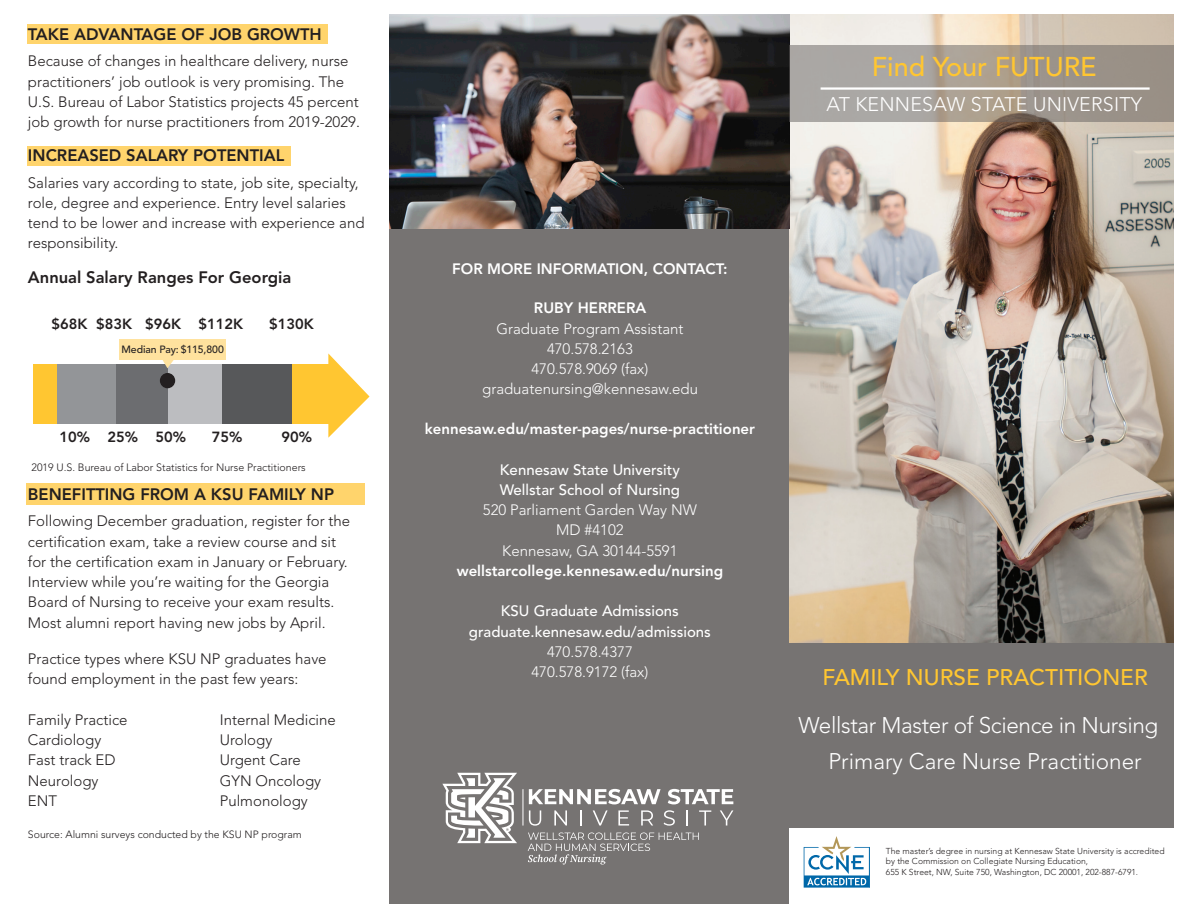
<style>
.page{position:relative;width:1188px;height:918px;background:#fff}
.page>*{position:absolute;margin:0;border:0;box-sizing:border-box;transform-origin:0 0}
.Body_Copy{font:500 27px "Avenir";color:#ffc631}
.Body_Copy-2{font:300 22.5px "Avenir";letter-spacing:-.015em;color:#fff}
.Body_Copy-3{font:500 22.5px "Avenir";color:#ffc631}
.Body_Copy-4{font:300 19.65px "Avenir";letter-spacing:.01em;color:#fff}
.SUbheads{font:800 16.5px "Avenir";color:#231f20}
.Body_Copy-5{font:300 15px/20.2px "Avenir";color:#231f20}
.Body_Copy-6{font:300 15px "Avenir";color:#fff}
.Body_Copy-7{font:800 15px "Avenir";color:#fff}
.Body_Copy-8{font:500 15px "Avenir";color:#fff}
.SUbheads-2{font:800 14.7px "Avenir";color:#231f20}
.Body_Copy-9{font:300 10.65px "Avenir";color:#231f20}
.Body_Copy-10{font:300 10.5px "Avenir";color:#231f20}
.Body_Copy-11{font:500 10.5px "Avenir";letter-spacing:-.01em;color:#231f20}
.SUbheads-3{font:300 8.55px/10.4px "Avenir";color:#231f20}
</style>
<div class="page">
<div style="left:390px;top:2px;width:798px;height:916px;background:#767372"></div>
<div style="left:790px;top:828px;width:398px;height:90px;background:#fff"></div>
<div style="left:27px;top:24px;width:300px;height:20px;background:#ffd46c"></div>
<div style="left:27px;top:146px;width:264px;height:19px;background:#ffd46c"></div>
<div style="left:27px;top:483px;width:338px;height:22px;background:#ffd46c"></div>
<img style="left:789px;top:14px;width:385px;height:629px">
<img style="left:390px;top:14px;width:399px;height:214px">
<svg style="left:789px;top:45px;width:385px;height:76px;background:#a19a91"></svg>
<hr style="left:821px;top:87px;width:329px;height:3px;background:#fff">
<div style="left:34px;top:364px;width:304px;height:60px;background:#ffc631"></div>
<svg style="left:328px;top:353px;width:42px;height:85px"></svg>
<div style="left:57px;top:364px;width:60px;height:60px;background:#939598"></div>
<div style="left:117px;top:364px;width:51px;height:60px;background:#6c6d70"></div>
<div style="left:168px;top:364px;width:55px;height:60px;background:#bcbdc0"></div>
<div style="left:223px;top:364px;width:69px;height:60px;background:#57585a"></div>
<div style="left:160px;top:373px;width:15px;height:15px;background:#231f20;border-radius:50%"></div>
<div style="left:120px;top:339px;width:106px;height:21px;background:#ffe29e"></div>
<svg style="left:162px;top:360px;width:12px;height:8px"></svg>
<svg style="left:804px;top:837px;width:66px;height:50px"></svg>
<div style="left:0;top:0;width:1188px;height:14px;background:#fff"></div>
<div style="left:0;top:904px;width:1188px;height:14px;background:#fff"></div>
<div style="left:1174px;top:0;width:14px;height:918px;background:#fff"></div>
<hr style="left:523px;top:789px;width:1px;height:37px;background:#fff">
<svg style="left:529px;top:789px;width:132px;height:15px"></svg>
<svg style="left:668px;top:789px;width:65px;height:15px"></svg>
<svg style="left:529px;top:810px;width:12px;height:16px"></svg>
<svg style="left:554px;top:810px;width:13px;height:16px"></svg>
<svg style="left:580px;top:810px;width:2px;height:16px"></svg>
<svg style="left:593px;top:810px;width:15px;height:16px"></svg>
<svg style="left:618px;top:810px;width:11px;height:16px"></svg>
<svg style="left:641px;top:810px;width:12px;height:16px"></svg>
<svg style="left:664px;top:810px;width:11px;height:16px"></svg>
<svg style="left:687px;top:810px;width:1px;height:16px"></svg>
<svg style="left:699px;top:810px;width:12px;height:16px"></svg>
<svg style="left:720px;top:810px;width:13px;height:16px"></svg>
<svg style="left:442px;top:773px;width:75px;height:70px"></svg>
<svg style="left:528px;top:832px;width:171px;height:33px"></svg>
<p class="SUbheads" style="left:28px;top:24px;width:295px">TAKE ADVANTAGE OF JOB GROWTH</p>
<p class="Body_Copy-5" style="left:28px;top:51px;width:333px">Because of changes in healthcare delivery, nurse practitioners’ job outlook is very promising. The U.S. Bureau of Labor Statistics projects 45 percent job growth for nurse practitioners from 2019-2029.</p>
<p class="SUbheads" style="left:28px;top:146px;width:258px">INCREASED SALARY POTENTIAL</p>
<p class="Body_Copy-5" style="left:28px;top:172px;width:338px">Salaries vary according to state, job site, specialty, role, degree and experience. Entry level salaries tend to be lower and increase with experience and responsibility.</p>
<p class="SUbheads" style="left:28px;top:267px;width:265px">Annual Salary Ranges For Georgia</p>
<p class="SUbheads-2" style="left:52px;top:315px;width:193px">$68K $83K $96K $112K</p>
<p class="SUbheads-2" style="left:269px;top:315px;width:46px">$130K</p>
<p class="Body_Copy-11" style="left:122px;top:343px;width:104px">Median Pay: $115,800</p>
<p class="SUbheads-2" style="left:60px;top:428px;width:128px">10% 25% 50%</p>
<p class="SUbheads-2" style="left:212px;top:428px;width:32px">75%</p>
<p class="SUbheads-2" style="left:282px;top:428px;width:32px">90%</p>
<p class="Body_Copy-9" style="left:32px;top:461px;width:276px">2019 U.S. Bureau of Labor Statistics for Nurse Practitioners</p>
<p class="SUbheads" style="left:28px;top:485px;width:308px">BENEFITTING FROM A KSU FAMILY NP</p>
<p class="Body_Copy-5" style="left:28px;top:511px;width:324px">Following December graduation, register for the certification exam, take a review course and sit for the certification exam in January or February.<br>Interview while you’re waiting for the Georgia Board of Nursing to receive your exam results.<br>Most alumni report having new jobs by April.</p>
<p class="Body_Copy-5" style="left:28px;top:649px;width:300px">Practice types where KSU NP graduates have found employment in the past few years:</p>
<p class="Body_Copy-5" style="left:28px;top:710px;width:101px">Family Practice</p>
<p class="Body_Copy-5" style="left:220px;top:710px;width:118px">Internal Medicine</p>
<p class="Body_Copy-5" style="left:28px;top:730px;width:75px">Cardiology</p>
<p class="Body_Copy-5" style="left:220px;top:730px;width:54px">Urology</p>
<p class="Body_Copy-5" style="left:28px;top:750px;width:89px">Fast track ED</p>
<p class="Body_Copy-5" style="left:220px;top:750px;width:83px">Urgent Care</p>
<p class="Body_Copy-5" style="left:28px;top:770px;width:72px">Neurology</p>
<p class="Body_Copy-5" style="left:220px;top:770px;width:103px">GYN Oncology</p>
<p class="Body_Copy-5" style="left:28px;top:791px;width:31px">ENT</p>
<p class="Body_Copy-5" style="left:220px;top:791px;width:90px">Pulmonology</p>
<p class="Body_Copy-10" style="left:28px;top:828px;width:275px">Source: Alumni surveys conducted by the KSU NP program</p>
<p class="Body_Copy" style="left:872px;top:51px;width:226px">Find Your FUTURE</p>
<p class="Body_Copy-4" style="left:826px;top:92px;width:317px">AT KENNESAW STATE UNIVERSITY</p>
<p class="Body_Copy-7" style="left:452px;top:260px;width:277px">FOR MORE INFORMATION, CONTACT:</p>
<p class="Body_Copy-7" style="left:534px;top:299px;width:114px">RUBY HERRERA</p>
<p class="Body_Copy-6" style="left:496px;top:320px;width:189px">Graduate Program Assistant</p>
<p class="Body_Copy-6" style="left:547px;top:340px;width:87px">470.578.2163</p>
<p class="Body_Copy-6" style="left:531px;top:360px;width:118px">470.578.9069 (fax)</p>
<p class="Body_Copy-6" style="left:482px;top:380px;width:217px">graduatenursing@kennesaw.edu</p>
<p class="Body_Copy-7" style="left:425px;top:420px;width:332px">kennesaw.edu/master-pages/nurse-practitioner</p>
<p class="Body_Copy-8" style="left:500px;top:461px;width:182px">Kennesaw State University</p>
<p class="Body_Copy-8" style="left:500px;top:481px;width:182px">Wellstar School of Nursing</p>
<p class="Body_Copy-6" style="left:483px;top:501px;width:216px">520 Parliament Garden Way NW</p>
<p class="Body_Copy-6" style="left:556px;top:521px;width:69px">MD #4102</p>
<p class="Body_Copy-6" style="left:502px;top:542px;width:177px">Kennesaw, GA 30144-5591</p>
<p class="Body_Copy-7" style="left:457px;top:562px;width:268px">wellstarcollege.kennesaw.edu/nursing</p>
<p class="Body_Copy-8" style="left:501px;top:603px;width:180px">KSU Graduate Admissions</p>
<p class="Body_Copy-8" style="left:469px;top:623px;width:244px">graduate.kennesaw.edu/admissions</p>
<p class="Body_Copy-6" style="left:547px;top:643px;width:87px">470.578.4377</p>
<p class="Body_Copy-6" style="left:531px;top:663px;width:118px">470.578.9172 (fax)</p>
<p class="Body_Copy-3" style="left:822px;top:664px;width:327px">FAMILY NURSE PRACTITIONER</p>
<p class="Body_Copy-2" style="left:798px;top:712px;width:362px">Wellstar Master of Science in Nursing</p>
<p class="Body_Copy-2" style="left:828px;top:748px;width:315px">Primary Care Nurse Practitioner</p>
<p class="SUbheads-3" style="left:886px;top:846px;width:280px">The master’s degree in nursing at Kennesaw State University is accredited by the Commission on Collegiate Nursing Education,<br>655 K Street, NW, Suite 750, Washington, DC 20001, 202-887-6791.</p>
</div>
